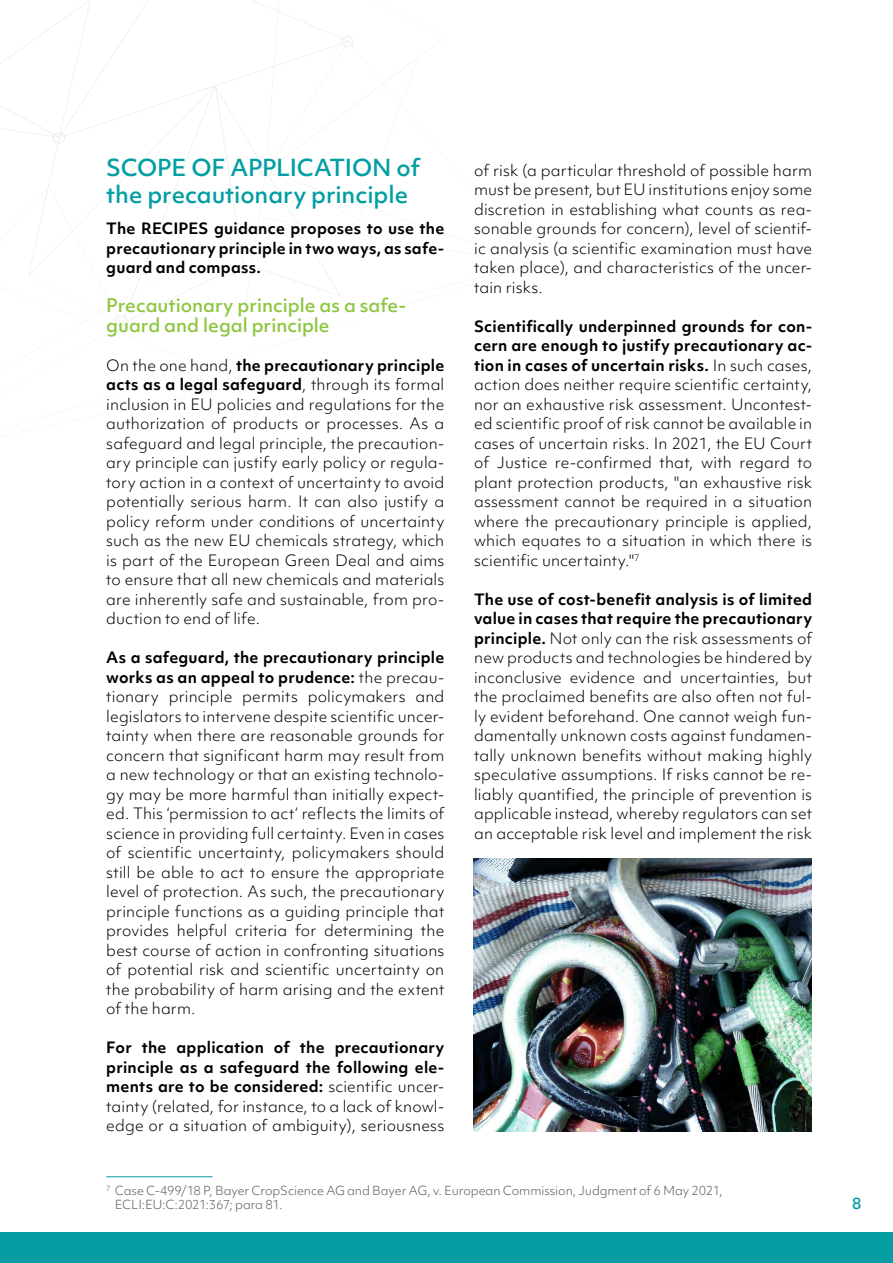
<style>
.page{position:relative;width:893px;height:1263px;background:#fff}
.page>*{position:absolute;margin:0;border:0;box-sizing:border-box;transform-origin:0 0}
.t1{font:500 22.5px/27px "Objektiv Mk 1";letter-spacing:-.005em;color:#019ea4}
.t2{font:500 18px/19.5px "Objektiv Mk 1";color:#8dc640}
.t3{font:300 15px/19.5px "Objektiv Mk 1";letter-spacing:.01em;color:#000101;text-align:justify}
.t4{font:700 15px/19.5px "Objektiv Mk 1";letter-spacing:.015em;color:#000101;text-align:justify}
.t5{font:500 15px "Objektiv Mk 1";color:#019ea4}
.t6{font:300 12px/14.4px "Objektiv Mk 1";letter-spacing:-.01em;color:#5d5a58}
.s1{font-weight:700}
</style>
<div class="page">
<div style="left:0;top:1232px;width:893px;height:31px;background:#069da3"></div>
<svg style="left:0;top:0;width:445px;height:367px"></svg>
<img style="left:474px;top:858px;width:337px;height:273px">
<hr style="left:106px;top:1176px;width:107px;height:1px;background:#069da3">
<h1 class="t1" style="left:106px;top:153px;width:315px">SCOPE OF APPLICATION of the precautionary principle</h1>
<p class="t4" style="left:106px;top:219px;width:340px">The RECIPES guidance proposes to use the precautionary principle in two ways, as safe&shy;guard and compass.</p>
<p class="t2" style="left:106px;top:296px;width:301px">Precautionary principle as a safe&shy;guard and legal principle</p>
<p class="t3" style="left:106px;top:355px;width:340px">On the one hand, <span class="s1">the precautionary principle acts as a legal safeguard</span>, through its formal inclusion in EU policies and regulations for the authorization of products or processes. As a safeguard and legal principle, the precaution&shy;ary principle can justify early policy or regula&shy;tory action in a context of uncertainty to avoid potentially serious harm. It can also justify a policy reform under conditions of uncertainty such as the new EU chemicals strategy, which is part of the European Green Deal and aims to ensure that all new chemicals and materials are inherently safe and sustainable, from pro&shy;duction to end of life.</p>
<p class="t3" style="left:106px;top:648px;width:340px"><span class="s1">As a safeguard, the precautionary principle works as an appeal to prudence:</span> the precau&shy;tionary principle permits policymakers and legislators to intervene despite scientific uncer&shy;tainty when there are reasonable grounds for concern that significant harm may result from a new technology or that an existing technolo&shy;gy may be more harmful than initially expect&shy;ed. This ‘permission to act’ reflects the limits of science in providing full certainty. Even in cases of scientific uncertainty, policymakers should still be able to act to ensure the appropriate level of protection. As such, the precautionary principle functions as a guiding principle that provides helpful criteria for determining the best course of action in confronting situations of potential risk and scientific uncertainty on the probability of harm arising and the extent of the harm.</p>
<p class="t3" style="left:106px;top:1038px;width:340px"><span class="s1">For the application of the precautionary principle as a safeguard the following ele&shy;ments are to be considered:</span> scientific uncer&shy;tainty (related, for instance, to a lack of knowl&shy;edge or a situation of ambiguity), seriousness</p>
<p class="t3" style="left:474px;top:160px;width:340px">of risk (a particular threshold of possible harm must be present, but EU institutions enjoy some discretion in establishing what counts as rea&shy;sonable grounds for concern), level of scientif&shy;ic analysis (a scientific examination must have taken place), and characteristics of the uncer&shy;tain risks.</p>
<p class="t3" style="left:474px;top:316px;width:340px"><span class="s1">Scientifically underpinned grounds for con&shy;cern are enough to justify precautionary ac&shy;tion in cases of uncertain risks.</span> In such cases, action does neither require scientific certainty, nor an exhaustive risk assessment. Uncontest&shy;ed scientific proof of risk cannot be available in cases of uncertain risks. In 2021, the EU Court of Justice re-confirmed that, with regard to plant protection products, "an exhaustive risk assessment cannot be required in a situation where the precautionary principle is applied, which equates to a situation in which there is scientific uncertainty."<sup>7</sup></p>
<p class="t3" style="left:474px;top:589px;width:340px"><span class="s1">The use of cost-benefit analysis is of limited value in cases that require the precautionary principle.</span> Not only can the risk assessments of new products and technologies be hindered by inconclusive evidence and uncertainties, but the proclaimed benefits are also often not ful&shy;ly evident beforehand. One cannot weigh fun&shy;damentally unknown costs against fundamen&shy;tally unknown benefits without making highly speculative assumptions. If risks cannot be re&shy;liably quantified, the principle of prevention is applicable instead, whereby regulators can set an acceptable risk level and implement the risk</p>
<p class="t6" style="left:115px;top:1183px;width:610px;text-indent:-9px"><sup>7</sup> Case C-499/18 P, Bayer CropScience AG and Bayer AG, v. European Commission, Judgment of 6 May 2021,<br>ECLI:EU:C:2021:367; para 81.</p>
<p class="t5" style="left:852px;top:1193px;width:11px">8</p>
</div>
